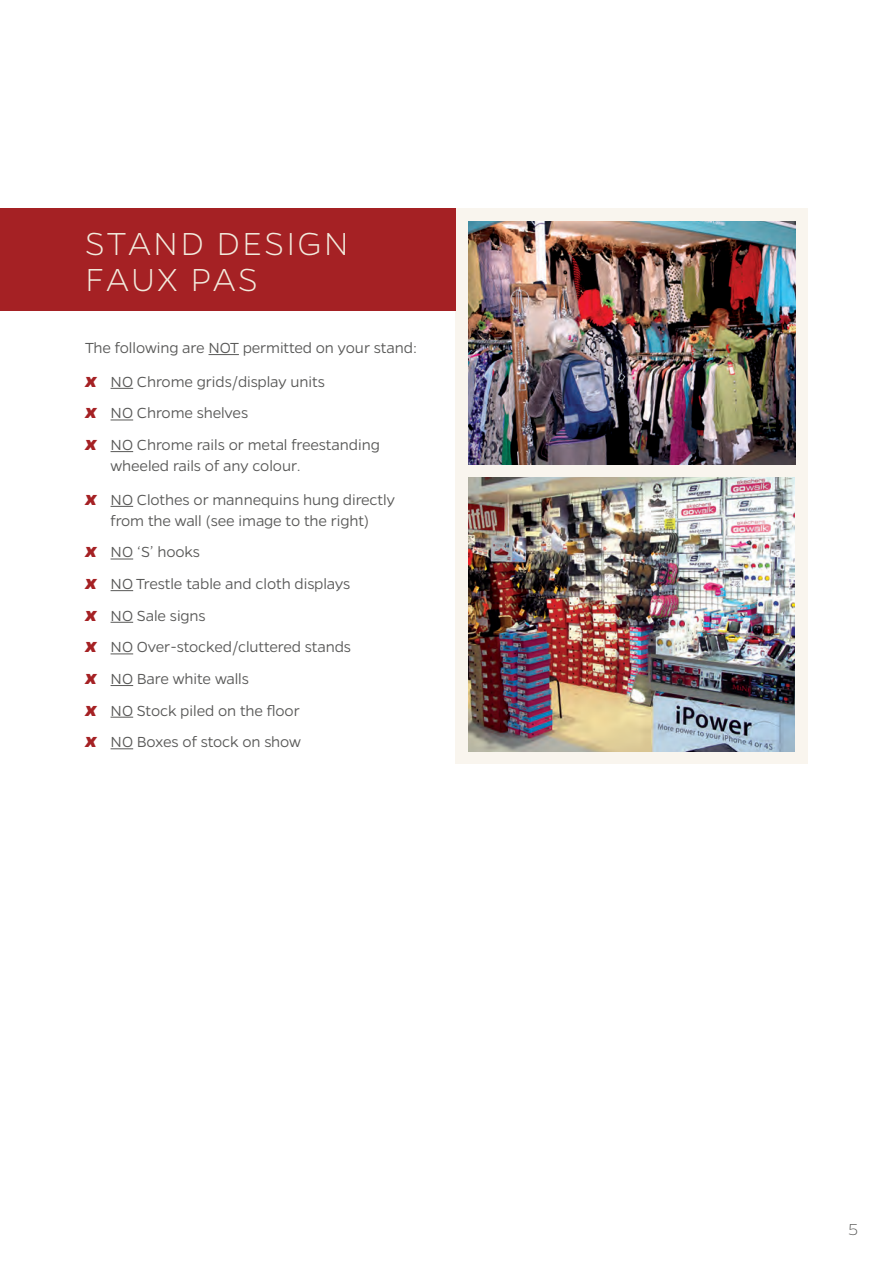
<style>
.page{position:relative;width:893px;height:1263px;background:#fff}
.page>*{position:absolute;margin:0;border:0;box-sizing:border-box;transform-origin:0 0}
.Big_Body_Copy{font:200 36px/36px "Gentona";letter-spacing:.06em;color:#f2ebdd}
.t1{font:200 18px "Gentona";color:#585857}
.body_bullet{font:300 16.5px/21px "Gentona";letter-spacing:-.01em;color:#585857}
.normal_body{font:300 16.5px "Gentona";letter-spacing:-.01em;color:#585857}
.s1{font-weight:800;font-style:italic;color:#a52124}
</style>
<div class="page">
<div style="left:455px;top:208px;width:353px;height:556px;background:#f9f5ee"></div>
<img style="left:468px;top:477px;width:327px;height:274px">
<img style="left:468px;top:221px;width:327px;height:243px">
<hr style="left:209px;top:354px;width:30px;height:1px;background:#585857">
<svg style="left:111px;top:388px;width:22px;height:1px"></svg>
<svg style="left:111px;top:420px;width:22px;height:1px"></svg>
<svg style="left:111px;top:451px;width:22px;height:1px"></svg>
<svg style="left:111px;top:506px;width:22px;height:1px"></svg>
<svg style="left:111px;top:559px;width:22px;height:1px"></svg>
<svg style="left:111px;top:590px;width:22px;height:1px"></svg>
<svg style="left:111px;top:622px;width:22px;height:1px"></svg>
<svg style="left:111px;top:653px;width:22px;height:1px"></svg>
<svg style="left:111px;top:685px;width:22px;height:1px"></svg>
<svg style="left:111px;top:717px;width:22px;height:1px"></svg>
<svg style="left:111px;top:748px;width:22px;height:1px"></svg>
<div style="left:0;top:208px;width:455px;height:103px;background:#a52124"></div>
<p class="Big_Body_Copy" style="left:85px;top:225px;width:265px">STAND DESIGN<br>FAUX PAS</p>
<p class="normal_body" style="left:85px;top:338px;width:333px">The following are NOT permitted on your stand:</p>
<p class="body_bullet" style="left:85px;top:371px;width:242px"><span class="s1">X</span> NO Chrome grids/display units</p>
<p class="body_bullet" style="left:85px;top:402px;width:165px"><span class="s1">X</span> NO Chrome shelves</p>
<p class="body_bullet" style="left:111px;top:434px;width:271px;text-indent:-26px"><span class="s1">X</span> NO Chrome rails or metal freestanding wheeled rails of any colour.</p>
<p class="body_bullet" style="left:85px;top:489px;width:311px;text-align:center"><span class="s1">X</span> NO Clothes or mannequins hung directly from the wall (see image to the right)</p>
<p class="body_bullet" style="left:85px;top:541px;width:117px"><span class="s1">X</span> NO ‘S’ hooks</p>
<p class="body_bullet" style="left:85px;top:573px;width:267px"><span class="s1">X</span> NO Trestle table and cloth displays</p>
<p class="body_bullet" style="left:85px;top:605px;width:122px"><span class="s1">X</span> NO Sale signs</p>
<p class="body_bullet" style="left:85px;top:636px;width:268px"><span class="s1">X</span> NO Over-stocked/cluttered stands</p>
<p class="body_bullet" style="left:85px;top:668px;width:166px"><span class="s1">X</span> NO Bare white walls</p>
<p class="body_bullet" style="left:85px;top:700px;width:216px"><span class="s1">X</span> NO Stock piled on the floor</p>
<p class="body_bullet" style="left:85px;top:731px;width:218px"><span class="s1">X</span> NO Boxes of stock on show</p>
<p class="t1" style="left:848px;top:1219px;width:11px">5</p>
</div>
